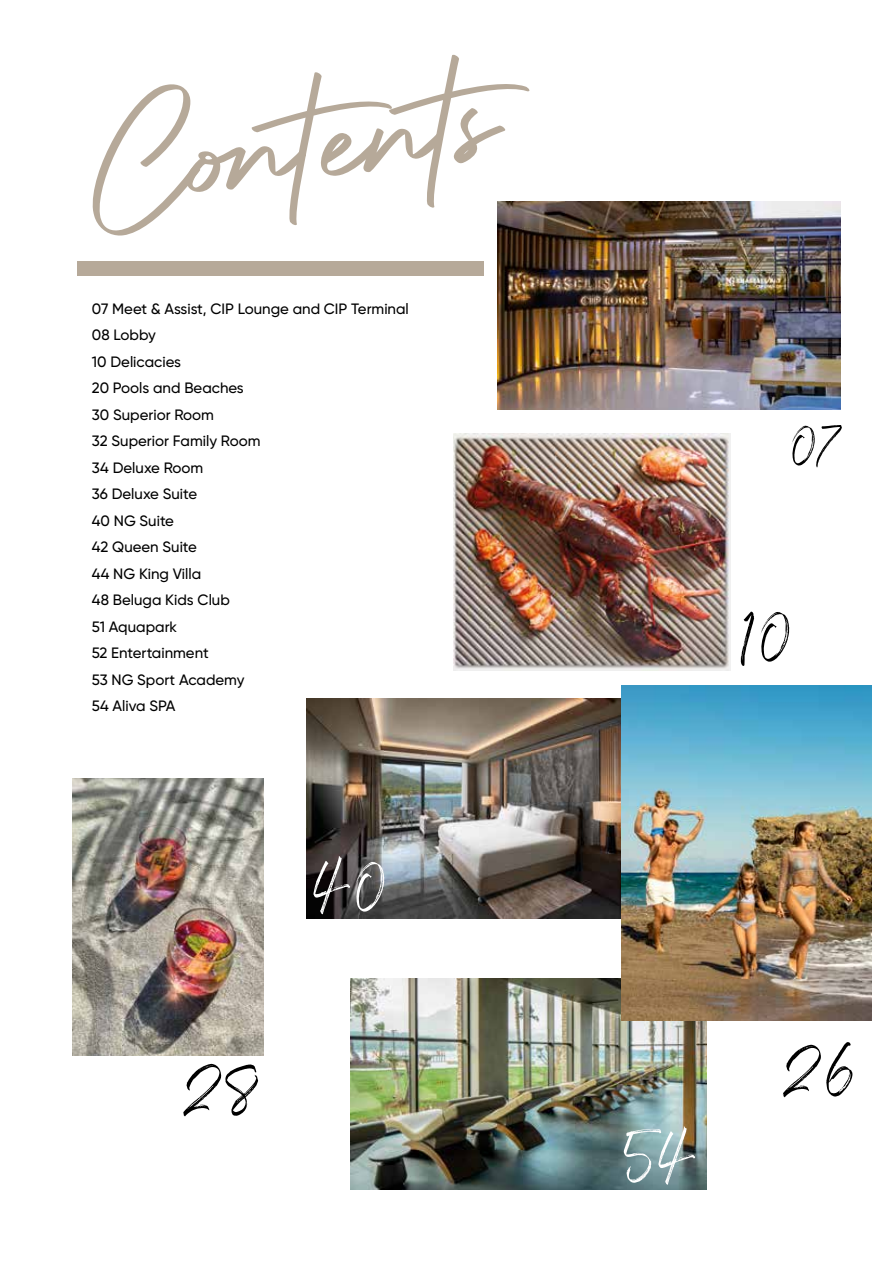
<style>
.page{position:relative;width:893px;height:1263px;background:#fff}
.page>*{position:absolute;margin:0;border:0;box-sizing:border-box;transform-origin:0 0}
.t1{font:187.5px "Authentic Signature";color:#b6a999}
.t2{font:75px "Northwell Alt";color:#000}
.t3{font:75px "Northwell Alt";color:#fff}
.t4{font:60px "Northwell Alt";color:#000}
.t5{font:500 15px/26.5px "Gilroy";color:#000}
</style>
<div class="page">
<img style="left:498px;top:201px;width:342px;height:208px">
<img style="left:453px;top:433px;width:277px;height:238px">
<img style="left:351px;top:979px;width:355px;height:210px">
<img style="left:72px;top:778px;width:192px;height:277px">
<img style="left:306px;top:698px;width:316px;height:220px">
<div style="left:77px;top:261px;width:406px;height:15px;background:#b6a999"></div>
<img style="left:622px;top:685px;width:250px;height:335px">
<h1 class="t1" style="left:75px;top:64px;width:411px;rotate:-7deg">Con tents</h1>
<p class="t5" style="left:92px;top:295px;width:318px">07 Meet &amp; Assist, CIP Lounge and CIP Terminal<br>08 Lobby<br>10 Delicacies<br>20 Pools and Beaches<br>30 Superior Room<br>32 Superior Family Room<br>34 Deluxe Room<br>36 Deluxe Suite<br>40 NG Suite<br>42 Queen Suite<br>44 NG King Villa<br>48 Beluga Kids Club<br>51 Aquapark<br>52 Entertainment<br>53 NG Sport Academy<br>54 Aliva SPA</p>
<h2 class="t3" style="left:312px;top:835px;width:75px">40</h2>
<h2 class="t2" style="left:183px;top:1038px;width:77px">28</h2>
<h3 class="t4" style="left:788px;top:405px;width:53px">07</h3>
<h2 class="t2" style="left:736px;top:585px;width:56px">10</h2>
<h2 class="t3" style="left:622px;top:1106px;width:76px">54</h2>
<h2 class="t2" style="left:782px;top:1019px;width:75px">26</h2>
</div>
